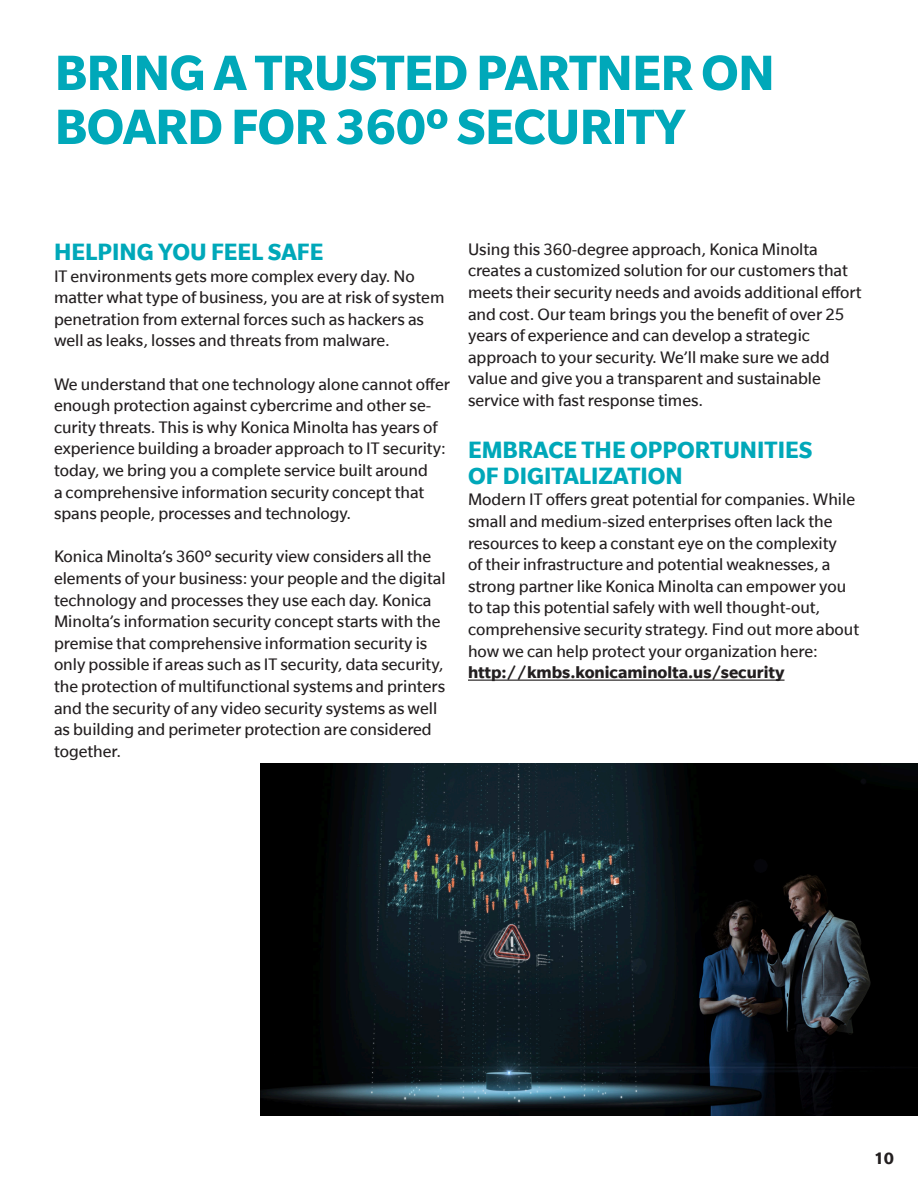
<style>
.page{position:relative;width:918px;height:1188px;background:#fff}
.page>*{position:absolute;margin:0;border:0;box-sizing:border-box;transform-origin:0 0}
.Brochure_Head_Bold_3{font:700 54px/54px "Slate";letter-spacing:-.01em;color:#00a8b9}
.t1{font:700 25.5px/25.5px "Slate";color:#00a8b9}
.t2{font:18px/21.6px "Slate";color:#231f20}
.t3{font:700 18px "Slate";color:#231f20}
</style>
<div class="page">
<img style="left:260px;top:764px;width:658px;height:351px">
<hr style="left:468px;top:680px;width:317px;height:1px;background:#231f20">
<p class="Brochure_Head_Bold_3" style="left:55px;top:45px;width:721px">BRING A TRUSTED PARTNER ON<br>BOARD FOR 360º SECURITY</p>
<p class="t1" style="left:54px;top:239px;width:271px">HELPING YOU FEEL SAFE</p>
<p class="t2" style="left:54px;top:265px;width:392px">IT environments gets more complex every day. No matter what type of business, you are at risk of system penetration from external forces such as hackers as well as leaks, losses and threats from malware.</p>
<p class="t2" style="left:54px;top:373px;width:397px">We understand that one technology alone cannot offer enough protection against cybercrime and other se&shy;curity threats. This is why Konica Minolta has years of experience building a broader approach to IT security: today, we bring you a complete service built around<br>a comprehensive information security concept that spans people, processes and technology.</p>
<p class="t2" style="left:54px;top:546px;width:393px">Konica Minolta’s 360º security view considers all the elements of your business: your people and the digital technology and processes they use each day. Konica Minolta’s information security concept starts with the premise that comprehensive information security is only possible if areas such as IT security, data security, the protection of multifunctional systems and printers and the security of any video security systems as well as building and perimeter protection are considered together.</p>
<p class="t2" style="left:468px;top:238px;width:395px">Using this 360-degree approach, Konica Minolta creates a customized solution for our customers that meets their security needs and avoids additional effort and cost. Our team brings you the benefit of over 25 years of experience and can develop a strategic approach to your security. We’ll make sure we add value and give you a transparent and sustainable service with fast response times.</p>
<p class="t1" style="left:468px;top:437px;width:346px">EMBRACE THE OPPORTUNITIES<br>OF DIGITALIZATION</p>
<p class="t2" style="left:468px;top:489px;width:389px">Modern IT offers great potential for companies. While small and medium-sized enterprises often lack the resources to keep a constant eye on the complexity</p>
<p class="t2" style="left:468px;top:554px;width:393px">of their infrastructure and potential weaknesses, a strong partner like Konica Minolta can empower you to tap this potential safely with well thought-out, comprehensive security strategy. Find out more about how we can help protect your organization here:</p>
<p class="t3" style="left:468px;top:663px;width:318px">http://kmbs.konicaminolta.us/security</p>
<p class="t3" style="left:874px;top:1148px;width:22px">10</p>
</div>
